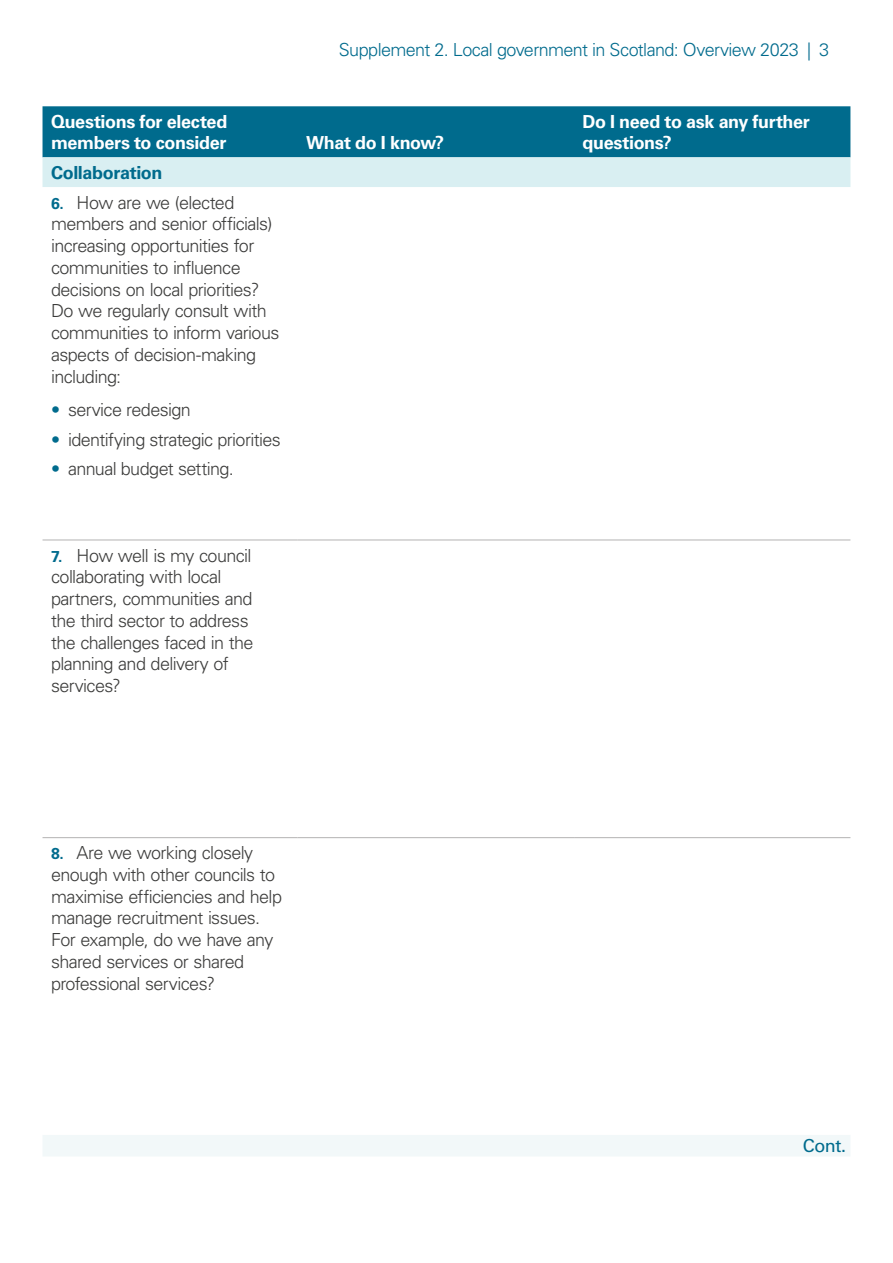
<style>
.page{position:relative;width:893px;height:1263px;background:#fff}
.page>*{position:absolute;margin:0;border:0;box-sizing:border-box;transform-origin:0 0}
.AS-T04-Table_text_Nu{font:300 18px/21.8px "Univers LT Pro 45";letter-spacing:-.035em;color:#3c3c3b}
.AS-T00-Table_header{font:700 18px/21px "Univers LT Pro 65";letter-spacing:-.02em;color:#fff}
.AS-T05-Table_bullet{font:300 18px "Univers LT Pro 45";letter-spacing:-.035em;color:#3c3c3b}
.t1{font:300 18px "Univers LT Pro 45";letter-spacing:-.035em;color:#006b8d}
.AS-T02-Table_subhead{font:700 18px "Univers LT Pro 65";letter-spacing:-.02em;color:#006b8d}
.AS-T12-Table_footer{font:18px "Univers LT Pro 55 Roman";color:#006b8d}
.s1{font-family:"Univers LT Pro 65";font-weight:700;font-size:15.75px;color:#006b8d}
.s2{color:#006b8d}
</style>
<div class="page">
<svg style="left:43px;top:106px;width:807px;height:81px;background:#519cb2"></svg>
<div style="left:43px;top:1135px;width:807px;height:21px;background:#f2f8f9"></div>
<hr style="left:43px;top:540px;width:255px;height:1px;background:#b3b2b2">
<hr style="left:43px;top:837px;width:255px;height:1px;background:#b3b2b2">
<hr style="left:298px;top:540px;width:276px;height:1px;background:#b3b2b2">
<hr style="left:298px;top:837px;width:276px;height:1px;background:#b3b2b2">
<hr style="left:574px;top:540px;width:276px;height:1px;background:#b3b2b2">
<hr style="left:574px;top:837px;width:276px;height:1px;background:#b3b2b2">
<p class="AS-T00-Table_header" style="left:51px;top:110px;width:178px">Questions for elected members to consider</p>
<p class="AS-T02-Table_subhead" style="left:51px;top:159px;width:113px">Collaboration</p>
<p class="AS-T04-Table_text_Nu" style="left:51px;top:191px;width:230px"><span class="s1">6.</span> How are we (elected members and senior officials) increasing opportunities for communities to influence decisions on local priorities?<br>Do we regularly consult with communities to inform various aspects of decision-making including:</p>
<p class="AS-T05-Table_bullet" style="left:51px;top:398px;width:141px"><span class="s2">•</span> service redesign</p>
<p class="AS-T05-Table_bullet" style="left:51px;top:428px;width:231px"><span class="s2">•</span> identifying strategic priorities</p>
<p class="AS-T05-Table_bullet" style="left:51px;top:457px;width:184px"><span class="s2">•</span> annual budget setting.</p>
<p class="t1" style="left:339px;top:37px;width:492px">Supplement 2. Local government in Scotland: Overview 2023 | 3</p>
<p class="AS-T00-Table_header" style="left:306px;top:131px;width:139px">What do I know?</p>
<p class="AS-T00-Table_header" style="left:583px;top:110px;width:229px">Do I need to ask any further questions?</p>
<p class="AS-T04-Table_text_Nu" style="left:51px;top:544px;width:204px"><span class="s1">7.</span> How well is my council collaborating with local partners, communities and the third sector to address the challenges faced in the planning and delivery of services?</p>
<p class="AS-T04-Table_text_Nu" style="left:51px;top:841px;width:233px"><span class="s1">8.</span> Are we working closely enough with other councils to maximise efficiencies and help manage recruitment issues.<br>For example, do we have any shared services or shared professional services?</p>
<p class="AS-T12-Table_footer" style="left:803px;top:1133px;width:45px">Cont.</p>
</div>
